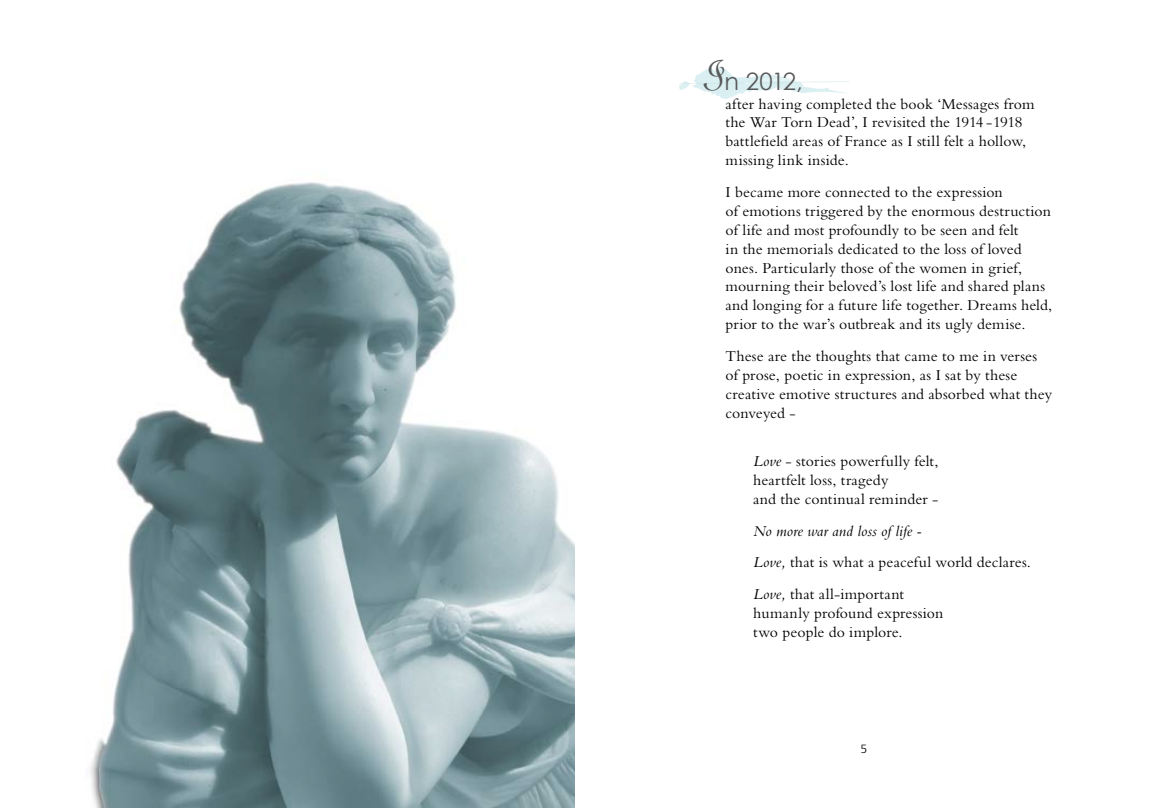
<style>
.page{position:relative;width:1149px;height:808px;background:#fff}
.page>*{position:absolute;margin:0;border:0;box-sizing:border-box;transform-origin:0 0}
.t1{font:24px "Century Gothic";color:#58595b}
.t2{font:15.75px/18.9px "Bembo";letter-spacing:.01em;color:#000}
.t3{font:12px "Humanist 777 BT Light B";color:#000}
.s1{font-family:"French Script";font-size:45px}
.s2{font-style:italic}
</style>
<div class="page">
<svg style="left:679px;top:68px;width:170px;height:31px"></svg>
<img style="left:90px;top:182px;width:484px;height:626px">
<h1 class="t1" style="left:702px;top:64px;width:102px"><span class="s1">I</span>n 2012,</h1>
<p class="t2" style="left:725px;top:94px;width:310px">after having completed the book ‘Messages from the War Torn Dead’, I revisited the 1914 -1918 battlefield areas of France as I still felt a hollow, missing link inside.</p>
<p class="t2" style="left:725px;top:182px;width:328px">I became more connected to the expression<br>of emotions triggered by the enormous destruction of life and most profoundly to be seen and felt<br>in the memorials dedicated to the loss of loved ones. Particularly those of the women in grief, mourning their beloved’s lost life and shared plans and longing for a future life together. Dreams held, prior to the war’s outbreak and its ugly demise.</p>
<p class="t2" style="left:725px;top:346px;width:328px">These are the thoughts that came to me in verses of prose, poetic in expression, as I sat by these creative emotive structures and absorbed what they conveyed -</p>
<p class="t2" style="left:753px;top:452px;width:187px"><span class="s2">Love</span> - stories powerfully felt, heartfelt loss, tragedy<br>and the continual reminder -</p>
<p class="t2" style="left:753px;top:515px;width:279px;line-height:31.7px"><span class="s2">No more war and loss of life -<br>Love,</span> that is what a peaceful world declares.<br><span class="s2">Love,</span> that all-important</p>
<p class="t2" style="left:753px;top:603px;width:191px">humanly profound expression two people do implore.</p>
<p class="t3" style="left:860px;top:742px;width:8px">5</p>
</div>
